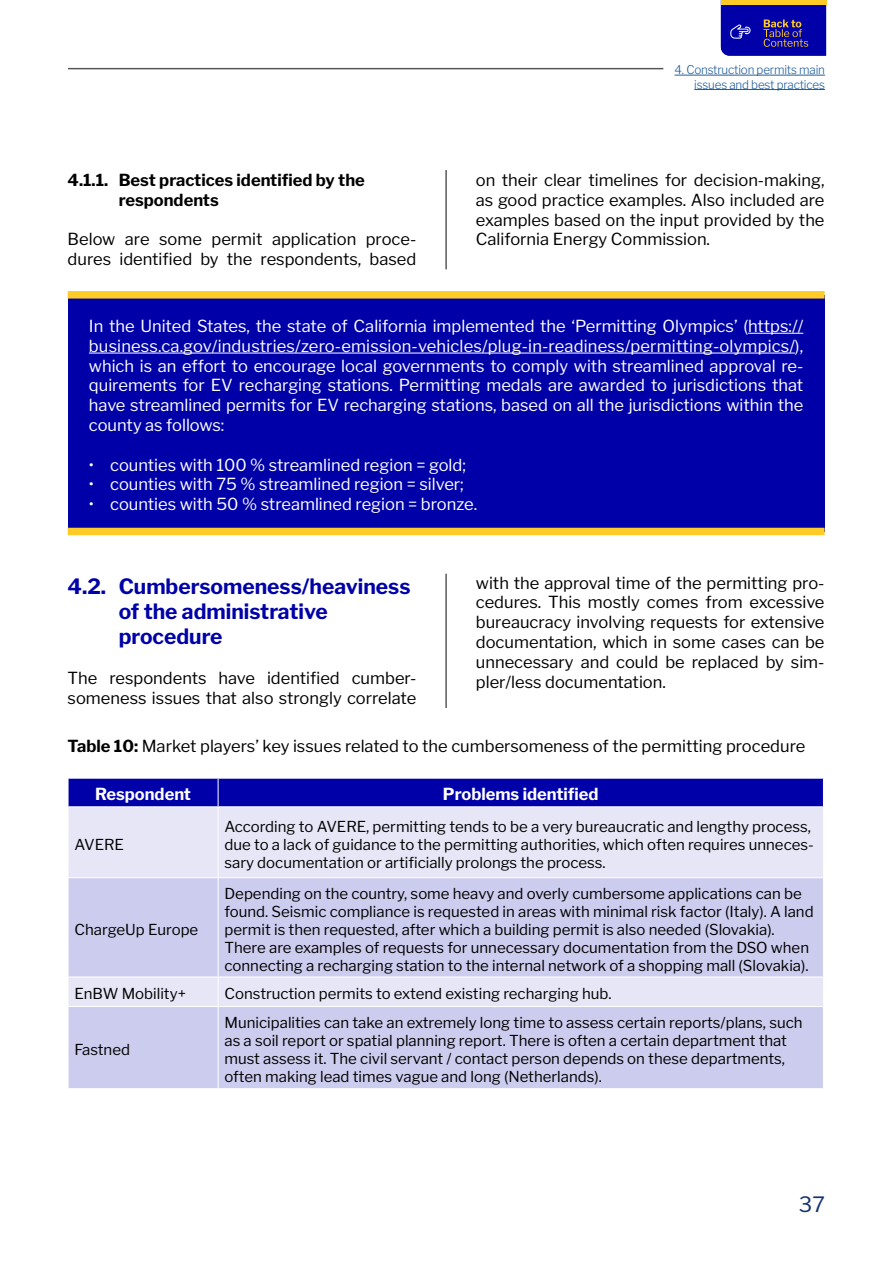
<style>
.page{position:relative;width:893px;height:1263px;background:#fff}
.page>*{position:absolute;margin:0;border:0;box-sizing:border-box;transform-origin:0 0}
.Title_2{font:700 21px/25.2px "Libre Franklin";color:#0000a9}
.t1{font:21px "Libre Franklin";color:#163373}
.Box_body_white{font:16.5px/19.8px "Libre Franklin";color:#fff;text-align:justify}
.Body_text{font:16.5px/19.8px "Libre Franklin";color:#000}
.Table_Figure_title{font:16.5px "Libre Franklin";color:#000}
.Title_3{font:700 16.5px/19.8px "Libre Franklin";color:#000}
.Table_header{font:700 16.5px "Libre Franklin";color:#fff}
.Table_body{font:15px/18px "Libre Franklin";color:#000}
.t2{font:300 12px/14.4px "Libre Franklin";letter-spacing:-.015em;color:#205d9e;text-align:right}
.s1{font-weight:700}
</style>
<div class="page">
<svg style="left:721px;top:0;width:105px;height:56px"></svg>
<hr style="left:68px;top:68px;width:595px;height:1px;background:#575756">
<hr style="left:675px;top:75px;width:150px;height:1px;background:#205d9e">
<hr style="left:694px;top:89px;width:131px;height:1px;background:#205d9e">
<div style="left:68px;top:295px;width:757px;height:236px;background:#0000a9"></div>
<div style="left:68px;top:291px;width:757px;height:8px;background:#ffcb27"></div>
<div style="left:68px;top:528px;width:757px;height:7px;background:#ffcb27"></div>
<hr style="left:748px;top:333px;width:55px;height:1px;background:#fff">
<hr style="left:89px;top:353px;width:706px;height:1px;background:#fff">
<div style="left:69px;top:807px;width:754px;height:70px;background:#e6e6f6"></div>
<svg style="left:69px;top:878px;width:754px;height:210px;fill:#cce"></svg>
<div style="left:68px;top:778px;width:756px;height:28px;background:#0000a9"></div>
<hr style="left:218px;top:807px;width:1px;height:70px;background:#fff">
<hr style="left:218px;top:878px;width:1px;height:98px;background:#fff">
<hr style="left:68px;top:976px;width:150px;height:1px;background:#fff">
<svg style="left:68px;top:978px;width:1px;height:28px"></svg>
<hr style="left:218px;top:976px;width:606px;height:1px;background:#fff">
<svg style="left:218px;top:977px;width:1px;height:29px"></svg>
<hr style="left:68px;top:1006px;width:150px;height:1px;background:#fff">
<hr style="left:218px;top:1006px;width:606px;height:1px;background:#fff">
<hr style="left:218px;top:1007px;width:1px;height:81px;background:#fff">
<hr style="left:446px;top:574px;width:1px;height:134px;background:#575756">
<hr style="left:446px;top:170px;width:1px;height:99px;background:#575756">
<p class="Title_3" style="left:119px;top:169px;width:248px;text-indent:-51px">4.1.1. Best practices identified by the respondents</p>
<p class="Body_text" style="left:68px;top:228px;width:350px">Below are some permit application proce&shy;dures identified by the respondents, based</p>
<p class="t2" style="left:675px;top:62px;width:152px">4. Construction permits main issues and best practices</p>
<p class="Body_text" style="left:476px;top:169px;width:350px;text-align:justify">on their clear timelines for decision-making, as good practice examples. Also included are examples based on the input provided by the California Energy Commission.</p>
<p class="Box_body_white" style="left:89px;top:315px;width:716px">In the United States, the state of California implemented the ‘Permitting Olympics’ (https:// business.ca.gov/industries/zero-emission-vehicles/plug-in-readiness/permitting-olympics/), which is an effort to encourage local governments to comply with streamlined approval re&shy;quirements for EV recharging stations. Permitting medals are awarded to jurisdictions that have streamlined permits for EV recharging stations, based on all the jurisdictions within the county as follows:</p>
<p class="Box_body_white" style="left:89px;top:453px;width:379px">• counties with 100 % streamlined region = gold;</p>
<p class="Box_body_white" style="left:89px;top:473px;width:377px">• counties with 75 % streamlined region = silver;</p>
<p class="Box_body_white" style="left:89px;top:493px;width:390px">• counties with 50 % streamlined region = bronze.</p>
<p class="Title_2" style="left:119px;top:572px;width:293px;text-indent:-51px">4.2. Cumbersomeness/heaviness of the administrative procedure</p>
<p class="Body_text" style="left:68px;top:667px;width:350px">The respondents have identified cumber&shy;someness issues that also strongly correlate</p>
<p class="Body_text" style="left:476px;top:571px;width:350px;text-align:justify">with the approval time of the permitting pro&shy;cedures. This mostly comes from excessive bureaucracy involving requests for extensive documentation, which in some cases can be unnecessary and could be replaced by sim&shy;pler/less documentation.</p>
<p class="Table_Figure_title" style="left:68px;top:733px;width:739px"><span class="s1">Table 10:</span> Market players’ key issues related to the cumbersomeness of the permitting procedure</p>
<p class="Table_header" style="left:95px;top:781px;width:97px">Respondent</p>
<p class="Table_header" style="left:443px;top:781px;width:157px">Problems identified</p>
<p class="Table_body" style="left:74px;top:834px;width:51px">AVERE</p>
<p class="Table_body" style="left:224px;top:816px;width:591px">According to AVERE, permitting tends to be a very bureaucratic and lengthy process, due to a lack of guidance to the permitting authorities, which often requires unneces&shy;sary documentation or artificially prolongs the process.</p>
<p class="Table_body" style="left:74px;top:919px;width:125px">ChargeUp Europe</p>
<p class="Table_body" style="left:224px;top:883px;width:591px">Depending on the country, some heavy and overly cumbersome applications can be found. Seismic compliance is requested in areas with minimal risk factor (Italy). A land permit is then requested, after which a building permit is also needed (Slovakia).<br>There are examples of requests for unnecessary documentation from the DSO when connecting a recharging station to the internal network of a shopping mall (Slovakia).</p>
<p class="Table_body" style="left:74px;top:983px;width:113px">EnBW Mobility+</p>
<p class="Table_body" style="left:224px;top:983px;width:389px">Construction permits to extend existing recharging hub.</p>
<p class="Table_body" style="left:74px;top:1039px;width:57px">Fastned</p>
<p class="Table_body" style="left:224px;top:1012px;width:580px">Municipalities can take an extremely long time to assess certain reports/plans, such as a soil report or spatial planning report. There is often a certain department that must assess it. The civil servant / contact person depends on these departments, often making lead times vague and long (Netherlands).</p>
<h1 class="t1" style="left:799px;top:1187px;width:28px">37</h1>
</div>
